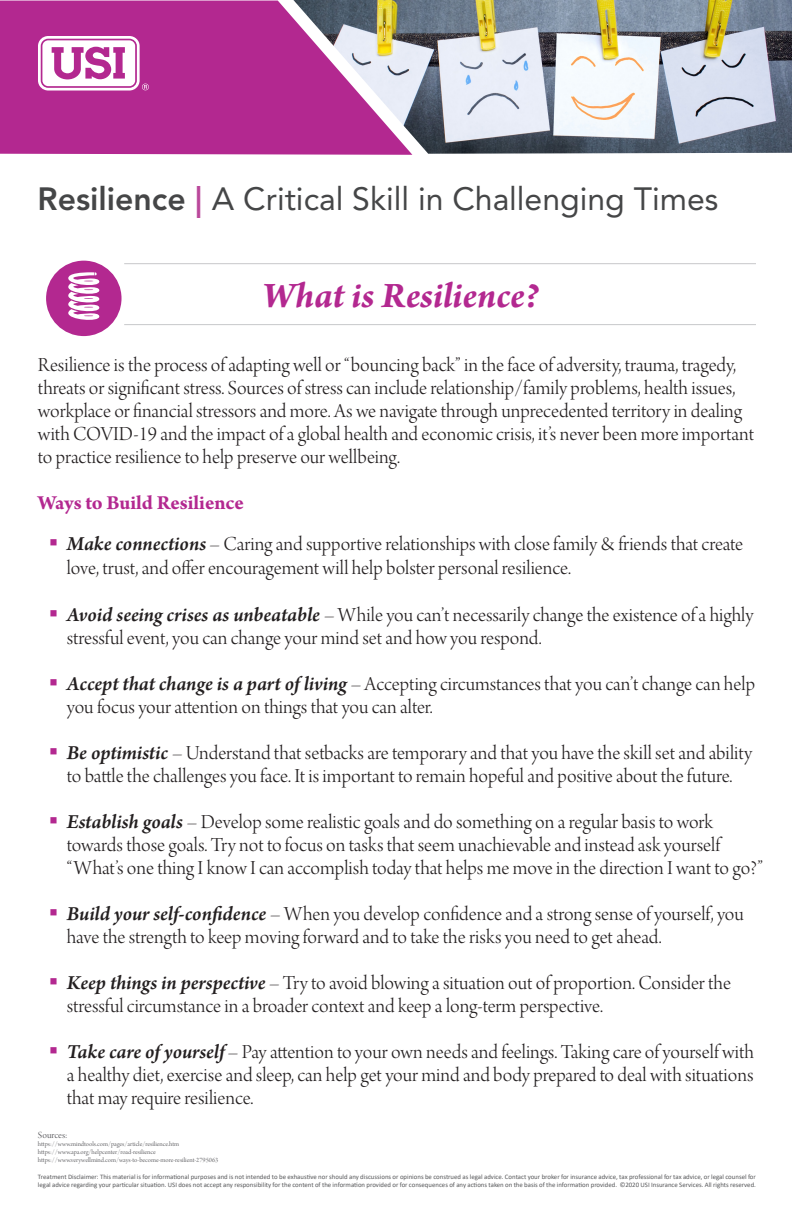
<style>
.page{position:relative;width:792px;height:1224px;background:#fff}
.page>*{position:absolute;margin:0;border:0;box-sizing:border-box;transform-origin:0 0}
.t1{font:italic 700 38px "Arno Pro";color:#b32890}
.t2{font:32px "Avenir LT Std";color:#454647}
.t3{font:21px/23px "Arno Pro Light Display";color:#231f20}
.t4{font:700 21px "Arno Pro";color:#b32890}
.t5{font:10px "Arno Pro Display";color:#636366}
.t6{font:7px "Arno Pro Display";color:#636366}
.t7{font:6.8px/8px "Calibri";color:#57585a}
.s1{font-weight:800}
.s2{font-weight:800;color:#ba489b}
.s3{font-family:"Arno Pro";font-weight:600;font-style:italic}
</style>
<div class="page">
<div style="left:0;top:1px;width:412px;height:154px;background:#b32890"></div>
<img style="left:293px;top:0;width:499px;height:154px">
<hr style="left:124px;top:263px;width:632px;height:1px;background:#c7c8ca">
<hr style="left:124px;top:324px;width:632px;height:1px;background:#c7c8ca">
<svg style="left:38px;top:36px;width:111px;height:55px"></svg>
<div style="left:46px;top:261px;width:76px;height:75px;background:#b32890;border-radius:50%"></div>
<svg style="left:68px;top:272px;width:31px;height:48px"></svg>
<p class="t2" style="left:38px;top:180px;width:682px"><span class="s1">Resilience</span> <span class="s2">|</span> A Critical Skill in Challenging Times</p>
<p class="t1" style="left:263px;top:273px;width:278px">What is Resilience?</p>
<p class="t3" style="left:38px;top:355px;width:718px">Resilience is the process of adapting well or “bouncing back” in the face of adversity, trauma, tragedy, threats or significant stress. Sources of stress can include relationship/family problems, health issues, workplace or financial stressors and more. As we navigate through unprecedented territory in dealing with COVID-19 and the impact of a global health and economic crisis, it’s never been more important to practice resilience to help preserve our wellbeing.</p>
<p class="t4" style="left:38px;top:490px;width:207px">Ways to Build Resilience</p>
<p class="t3" style="left:67px;top:533px;width:678px;line-height:24px"><span class="s3">Make connections</span> – Caring and supportive relationships with close family &amp; friends that create love, trust, and offer encouragement will help bolster personal resilience.</p>
<p class="t3" style="left:67px;top:604px;width:688px"><span class="s3">Avoid seeing crises as unbeatable</span> – While you can’t necessarily change the existence of a highly stressful event, you can change your mind set and how you respond.</p>
<p class="t3" style="left:67px;top:673px;width:690px"><span class="s3">Accept that change is a part of living</span> – Accepting circumstances that you can’t change can help you focus your attention on things that you can alter.</p>
<p class="t3" style="left:67px;top:742px;width:687px"><span class="s3">Be optimistic</span> – Understand that setbacks are temporary and that you have the skill set and ability to battle the challenges you face. It is important to remain hopeful and positive about the future.</p>
<p class="t3" style="left:67px;top:811px;width:698px"><span class="s3">Establish goals</span> – Develop some realistic goals and do something on a regular basis to work towards those goals. Try not to focus on tasks that seem unachievable and instead ask yourself “What’s one thing I know I can accomplish today that helps me move in the direction I want to go?”</p>
<p class="t3" style="left:67px;top:903px;width:679px"><span class="s3">Build your self-confidence</span> – When you develop confidence and a strong sense of yourself, you have the strength to keep moving forward and to take the risks you need to get ahead.</p>
<p class="t3" style="left:67px;top:972px;width:666px"><span class="s3">Keep things in perspective</span> – Try to avoid blowing a situation out of proportion. Consider the stressful circumstance in a broader context and keep a long-term perspective.</p>
<p class="t3" style="left:67px;top:1041px;width:689px;text-align:justify"><span class="s3">Take care of yourself</span> – Pay attention to your own needs and feelings. Taking care of yourself with a healthy diet, exercise and sleep, can help get your mind and body prepared to deal with situations that may require resilience.</p>
<p class="t5" style="left:38px;top:1129px;width:31px">Sources:</p>
<p class="t6" style="left:38px;top:1140px;width:143px">https://www.mindtools.com/pages/article/resilience.htm</p>
<p class="t6" style="left:38px;top:1148px;width:119px">https://www.apa.org/helpcenter/road-resilience</p>
<p class="t6" style="left:38px;top:1156px;width:182px">https://www.verywellmind.com/ways-to-become-more-resilient-2795063</p>
<p class="t7" style="left:38px;top:1172px;width:719px">Treatment Disclaimer: This material is for informational purposes and is not intended to be exhaustive nor should any discussions or opinions be construed as legal advice. Contact your broker for insurance advice, tax professional for tax advice, or legal counsel for legal advice regarding your particular situation. USI does not accept any responsibility for the content of the information provided or for consequences of any actions taken on the basis of the information provided. ©2020 USI Insurance Services. All rights reserved.</p>
</div>
